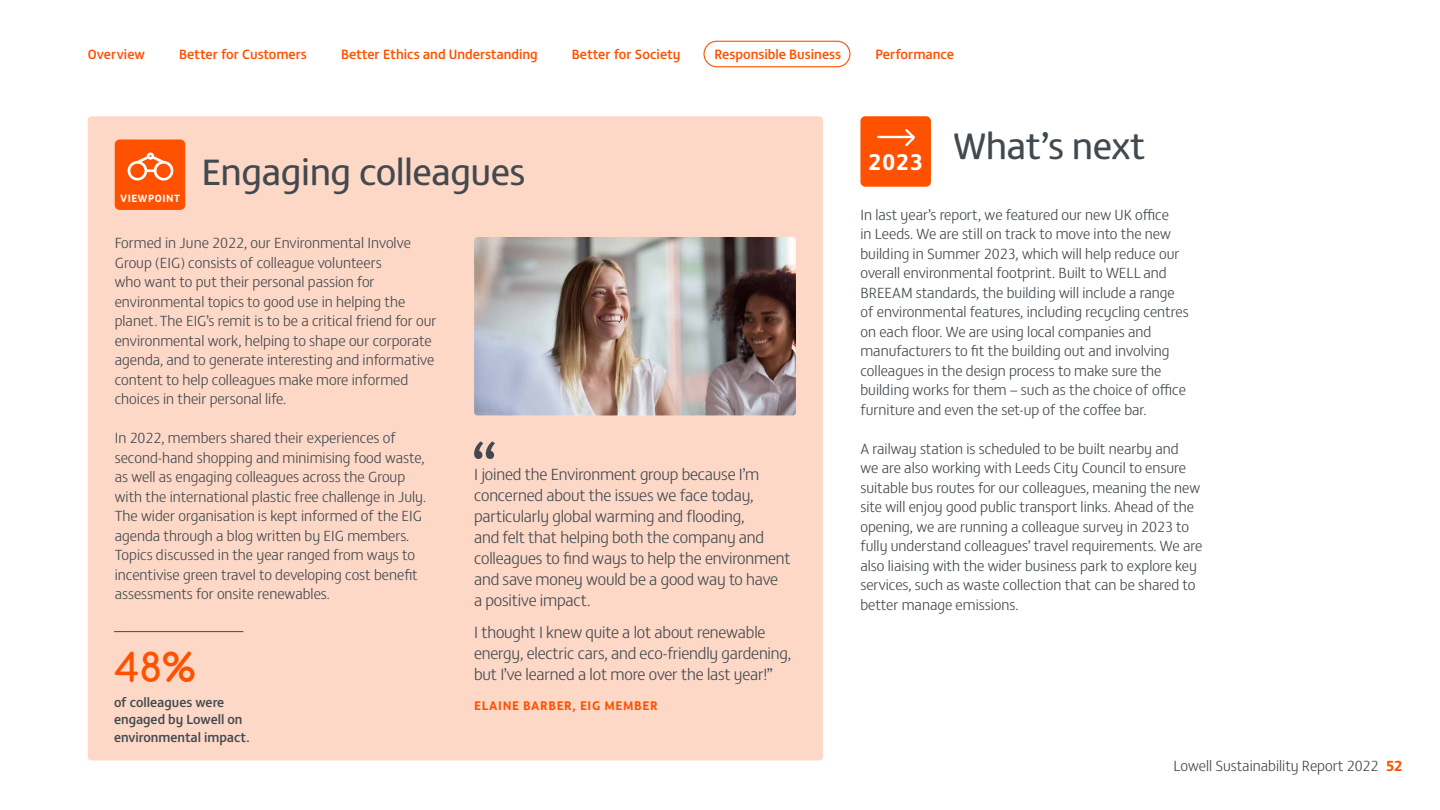
<style>
.page{position:relative;width:1440px;height:810px;background:#fff}
.page>*{position:absolute;margin:0;border:0;box-sizing:border-box;transform-origin:0 0}
.t1{font:39px "Comfortaa";color:#ff5100}
.t2{font:37.5px "FS Matthew";color:#434a4f}
.t3{font:700 23.17px "FS Matthew";color:#fff}
.t4{font:300 16.5px/21px "FS Matthew";letter-spacing:-.01em;color:#434a4f}
.t5{font:300 15px/19.5px "FS Matthew";color:#434a4f}
.t6{font:500 13.73px "FS Matthew";color:#ff5100}
.t7{font:500 13.5px/18px "FS Matthew";color:#434a4f}
.t8{font:700 12.75px "FS Matthew";letter-spacing:.05em;color:#ff5100}
.t9{font:700 10.8px "FS Matthew";letter-spacing:.05em;color:#fff}
.s1{font-weight:700;color:#ff5100}
</style>
<div class="page">
<div style="left:88px;top:116px;width:735px;height:644px;background:#fed8c7;border-radius:4px"></div>
<div style="left:115px;top:140px;width:70px;height:70px;background:#ff5100;border-radius:5px"></div>
<svg style="left:127px;top:152px;width:47px;height:29px"></svg>
<svg style="left:474px;top:441px;width:21px;height:18px"></svg>
<img style="left:474px;top:237px;width:322px;height:179px">
<hr style="left:114px;top:631px;width:129px;height:1px;background:#434a4f">
<div style="left:860px;top:116px;width:71px;height:71px;background:#ff5100;border-radius:5px"></div>
<hr style="left:878px;top:136px;width:36px;height:2px;background:#fff">
<svg style="left:903px;top:129px;width:12px;height:18px"></svg>
<div style="left:704px;top:41px;width:146px;height:26px;border:1px solid #ff5100;border-radius:13px"></div>
<p class="t6" style="left:88px;top:43px;width:59px">Overview</p>
<p class="t6" style="left:179px;top:43px;width:129px">Better for Customers</p>
<p class="t6" style="left:341px;top:43px;width:198px">Better Ethics and Understanding</p>
<p class="t6" style="left:572px;top:43px;width:110px">Better for Society</p>
<p class="t6" style="left:714px;top:43px;width:128px">Responsible Business</p>
<p class="t6" style="left:875px;top:43px;width:80px">Performance</p>
<p class="t9" style="left:121px;top:190px;width:61px">VIEWPOINT</p>
<h2 class="t2" style="left:202px;top:144px;width:325px">Engaging colleagues</h2>
<p class="t5" style="left:115px;top:232px;width:323px">Formed in June 2022, our Environmental Involve Group (EIG) consists of colleague volunteers<br>who want to put their personal passion for environmental topics to good use in helping the planet. The EIG’s remit is to be a critical friend for our environmental work, helping to shape our corporate agenda, and to generate interesting and informative content to help colleagues make more informed choices in their personal life.</p>
<p class="t5" style="left:115px;top:427px;width:313px">In 2022, members shared their experiences of second-hand shopping and minimising food waste, as well as engaging colleagues across the Group with the international plastic free challenge in July.<br>The wider organisation is kept informed of the EIG agenda through a blog written by EIG members.<br>Topics discussed in the year ranged from ways to incentivise green travel to developing cost benefit assessments for onsite renewables.</p>
<h1 class="t1" style="left:114px;top:632px;width:83px">48%</h1>
<p class="t7" style="left:114px;top:692px;width:137px">of colleagues were engaged by Lowell on environmental impact.</p>
<p class="t4" style="left:474px;top:463px;width:318px">I joined the Environment group because I’m concerned about the issues we face today, particularly global warming and flooding,<br>and felt that helping both the company and colleagues to find ways to help the environment and save money would be a good way to have<br>a positive impact.</p>
<p class="t4" style="left:474px;top:621px;width:319px">I thought I knew quite a lot about renewable energy, electric cars, and eco-friendly gardening, but I’ve learned a lot more over the last year!”</p>
<p class="t8" style="left:474px;top:695px;width:185px">ELAINE BARBER, EIG MEMBER</p>
<h3 class="t3" style="left:869px;top:144px;width:56px">2023</h3>
<h2 class="t2" style="left:953px;top:118px;width:193px">What’s next</h2>
<p class="t5" style="left:860px;top:204px;width:330px">In last year’s report, we featured our new UK office<br>in Leeds. We are still on track to move into the new building in Summer 2023, which will help reduce our overall environmental footprint. Built to WELL and BREEAM standards, the building will include a range of environmental features, including recycling centres on each floor. We are using local companies and manufacturers to fit the building out and involving colleagues in the design process to make sure the building works for them – such as the choice of office furniture and even the set-up of the coffee bar.</p>
<p class="t5" style="left:860px;top:438px;width:343px">A railway station is scheduled to be built nearby and<br>we are also working with Leeds City Council to ensure suitable bus routes for our colleagues, meaning the new site will enjoy good public transport links. Ahead of the opening, we are running a colleague survey in 2023 to fully understand colleagues’ travel requirements. We are also liaising with the wider business park to explore key services, such as waste collection that can be shared to better manage emissions.</p>
<p class="t5" style="left:1173px;top:755px;width:231px">Lowell Sustainability Report 2022 <span class="s1">52</span></p>
</div>
